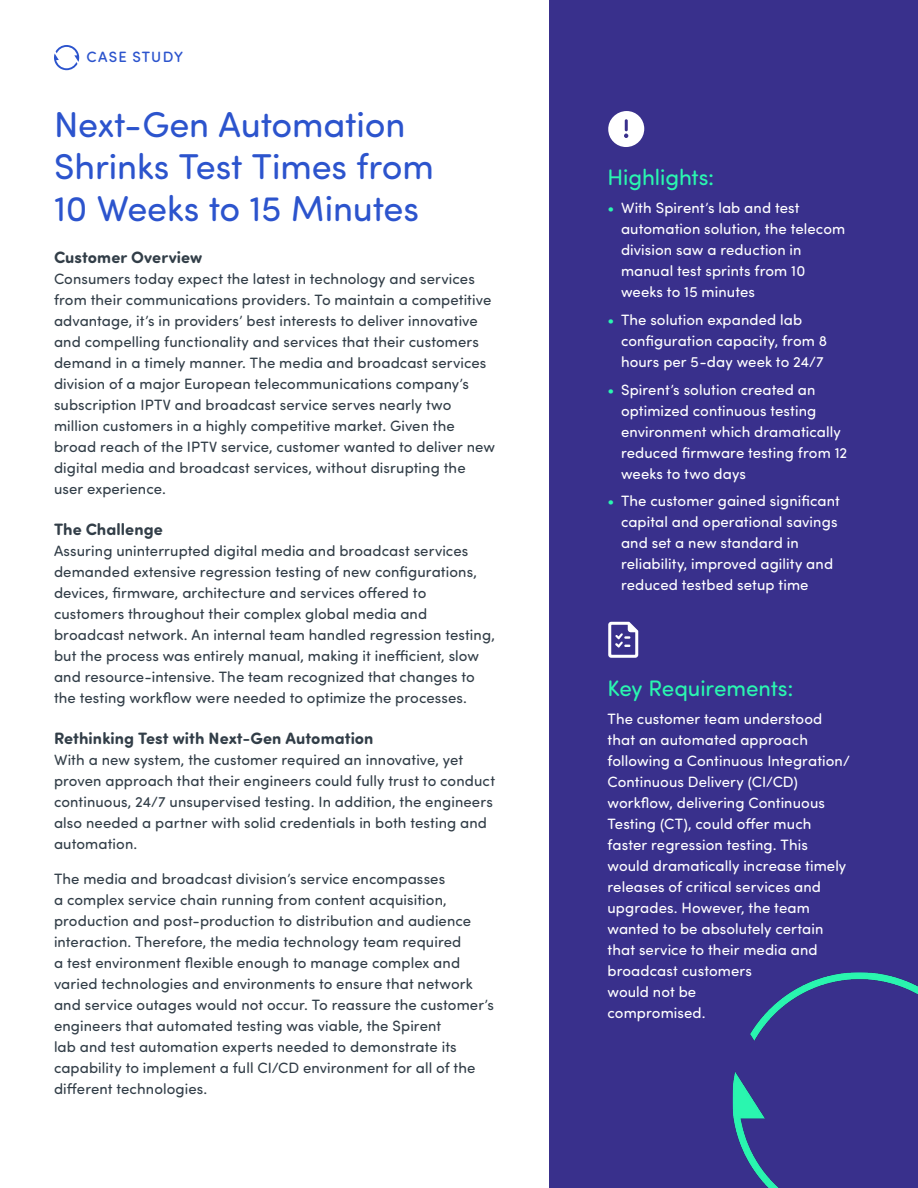
<style>
.page{position:relative;width:918px;height:1188px;background:#fff}
.page>*{position:absolute;margin:0;border:0;box-sizing:border-box;transform-origin:0 0}
.Body_Text{font:36px/42px "Sofia Pro Soft";letter-spacing:-.005em;color:#2c54cd}
.Sidebar_Heading_2{font:22.5px "Sofia Pro Soft";letter-spacing:-.005em;color:#2af6b0}
.Heading_2{font:700 16.5px "Sofia Pro Soft";letter-spacing:.005em;color:#323e48}
.Body_Text-2{font:15px/21px "Sofia Pro Soft";letter-spacing:.005em;color:#323e48}
.Sidebar-_Body_text{font:15px/21px "Sofia Pro Soft";letter-spacing:.005em;color:#fff}
.t1{font:500 15px "Sofia Pro Soft";letter-spacing:.075em;color:#2c54cd}
.s1{color:#2af6b0}
</style>
<div class="page">
<svg style="left:54px;top:45px;width:25px;height:25px"></svg>
<div style="left:550px;top:0;width:368px;height:1188px;background:#39308c"></div>
<svg style="left:608px;top:111px;width:36px;height:36px"></svg>
<svg style="left:608px;top:622px;width:30px;height:36px"></svg>
<img style="left:733px;top:972px;width:185px;height:216px">
<p class="t1" style="left:87px;top:46px;width:98px">CASE STUDY</p>
<p class="Body_Text" style="left:54px;top:102px;width:381px">Next-Gen Automation<br>Shrinks Test Times from<br>10 Weeks to 15 Minutes</p>
<p class="Heading_2" style="left:54px;top:245px;width:150px">Customer Overview</p>
<p class="Body_Text-2" style="left:54px;top:267px;width:443px">Consumers today expect the latest in technology and services from their communications providers. To maintain a competitive advantage, it’s in providers’ best interests to deliver innovative and compelling functionality and services that their customers demand in a timely manner. The media and broadcast services division of a major European telecommunications company’s subscription IPTV and broadcast service serves nearly two million customers in a highly competitive market. Given the broad reach of the IPTV service, customer wanted to deliver new digital media and broadcast services, without disrupting the user experience.</p>
<p class="Heading_2" style="left:54px;top:517px;width:110px">The Challenge</p>
<p class="Body_Text-2" style="left:54px;top:539px;width:442px">Assuring uninterrupted digital media and broadcast services demanded extensive regression testing of new configurations, devices, firmware, architecture and services offered to customers throughout their complex global media and broadcast network. An internal team handled regression testing, but the process was entirely manual, making it inefficient, slow and resource-intensive. The team recognized that changes to the testing workflow were needed to optimize the processes.</p>
<p class="Heading_2" style="left:54px;top:726px;width:321px">Rethinking Test with Next-Gen Automation</p>
<p class="Body_Text-2" style="left:54px;top:749px;width:443px">With a new system, the customer required an innovative, yet proven approach that their engineers could fully trust to conduct continuous, 24/7 unsupervised testing. In addition, the engineers also needed a partner with solid credentials in both testing and automation.</p>
<p class="Body_Text-2" style="left:54px;top:867px;width:441px">The media and broadcast division’s service encompasses<br>a complex service chain running from content acquisition, production and post-production to distribution and audience interaction. Therefore, the media technology team required<br>a test environment flexible enough to manage complex and varied technologies and environments to ensure that network and service outages would not occur. To reassure the customer’s engineers that automated testing was viable, the Spirent<br>lab and test automation experts needed to demonstrate its capability to implement a full CI/CD environment for all of the different technologies.</p>
<p class="Sidebar_Heading_2" style="left:608px;top:162px;width:108px">Highlights:</p>
<p class="Sidebar-_Body_text" style="left:621px;top:197px;width:226px;text-indent:-14px"><span class="s1">•</span> With Spirent’s lab and test automation solution, the telecom division saw a reduction in manual test sprints from 10 weeks to 15 minutes</p>
<p class="Sidebar-_Body_text" style="left:621px;top:308px;width:208px;text-indent:-14px"><span class="s1">•</span> The solution expanded lab configuration capacity, from 8 hours per 5-day week to 24/7</p>
<p class="Sidebar-_Body_text" style="left:621px;top:378px;width:228px;text-indent:-14px"><span class="s1">•</span> Spirent’s solution created an optimized continuous testing environment which dramatically reduced firmware testing from 12 weeks to two days</p>
<p class="Sidebar-_Body_text" style="left:621px;top:490px;width:220px;text-indent:-14px"><span class="s1">•</span> The customer gained significant capital and operational savings and set a new standard in reliability, improved agility and reduced testbed setup time</p>
<p class="Sidebar_Heading_2" style="left:608px;top:673px;width:187px">Key Requirements:</p>
<p class="Sidebar-_Body_text" style="left:608px;top:707px;width:244px">The customer team understood that an automated approach following a Continuous Integration/<br>Continuous Delivery (CI/CD) workflow, delivering Continuous<br>Testing (CT), could offer much faster regression testing. This would dramatically increase timely releases of critical services and upgrades. However, the team wanted to be absolutely certain that service to their media and broadcast customers<br>would not be<br>compromised.</p>
</div>
